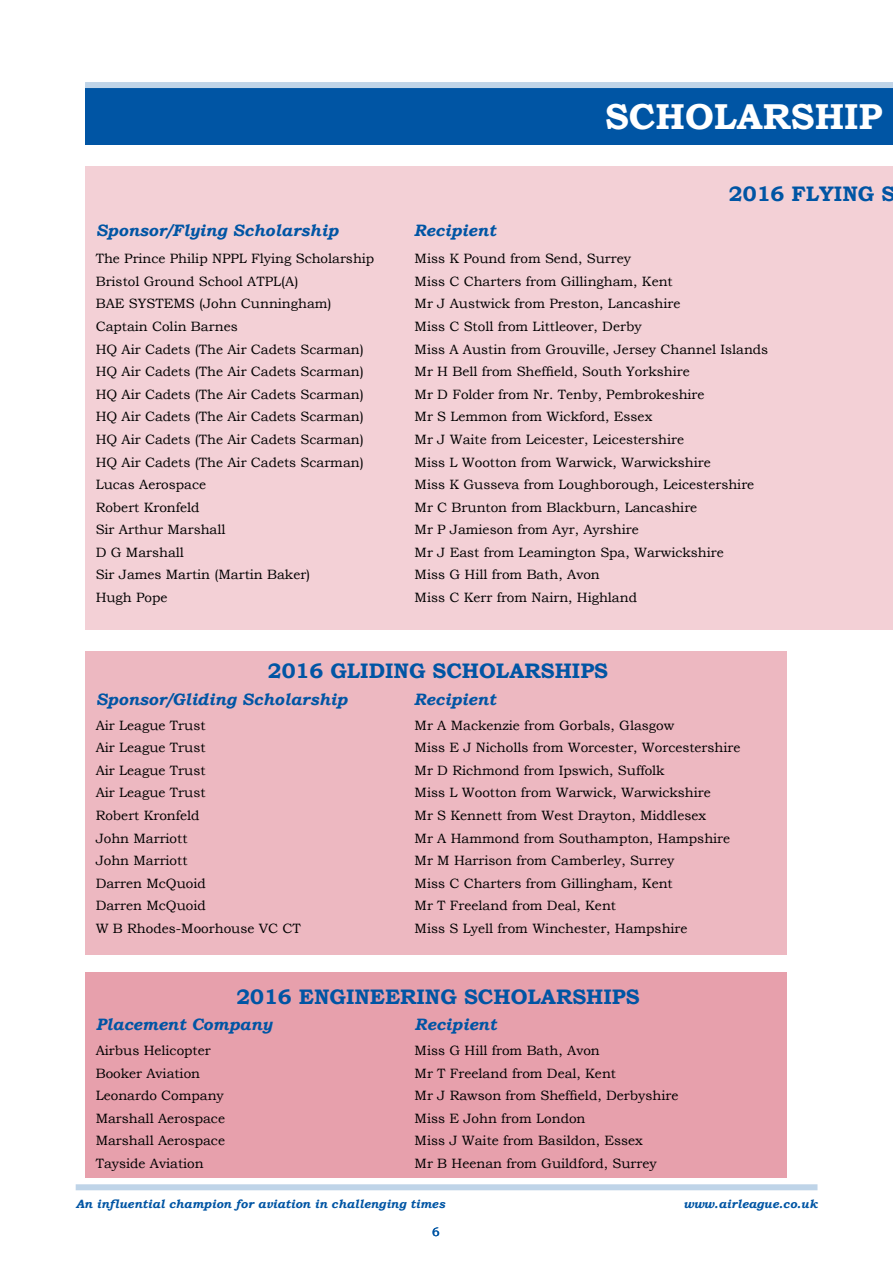
<style>
.page{position:relative;width:893px;height:1263px;background:#fff}
.page>*{position:absolute;margin:0;border:0;box-sizing:border-box;transform-origin:0 0}
.t1{font:700 36px "Bookman Old Style";color:#fff}
.t2{font:700 21px "Bookman Old Style";color:#0055a4}
.t3{font:italic 700 16.5px "Bookman Old Style";color:#0055a4}
.t4{font:13.5px "Bookman Old Style";color:#000}
.t5{font:italic 700 12px "Bookman Old Style";color:#0055a4}
.t6{font:12px "Bookman Old Style";color:#0055a4}
</style>
<div class="page">
<div style="left:76px;top:1184px;width:741px;height:6px;background:#bfd4e8"></div>
<div style="left:85px;top:166px;width:808px;height:463px;background:#f3d0d6"></div>
<div style="left:85px;top:651px;width:702px;height:304px;background:#edb8c1"></div>
<div style="left:85px;top:88px;width:808px;height:56px;background:#0055a4"></div>
<div style="left:85px;top:82px;width:808px;height:6px;background:#bfd4e8"></div>
<div style="left:85px;top:972px;width:702px;height:206px;background:#e7a0ac"></div>
<h1 class="t1" style="left:605px;top:91px;width:279px">SCHOLARSHIP</h1>
<h2 class="t2" style="left:729px;top:179px;width:168px">2016 FLYING S</h2>
<p class="t3" style="left:96px;top:219px;width:244px">Sponsor/Flying Scholarship</p>
<p class="t3" style="left:414px;top:219px;width:83px">Recipient</p>
<p class="t4" style="left:96px;top:250px;width:280px">The Prince Philip NPPL Flying Scholarship</p>
<p class="t4" style="left:415px;top:250px;width:218px">Miss K Pound from Send, Surrey</p>
<p class="t4" style="left:96px;top:272px;width:204px">Bristol Ground School ATPL(A)</p>
<p class="t4" style="left:415px;top:272px;width:260px">Miss C Charters from Gillingham, Kent</p>
<p class="t4" style="left:96px;top:295px;width:237px">BAE SYSTEMS (John Cunningham)</p>
<p class="t4" style="left:415px;top:295px;width:267px">Mr J Austwick from Preston, Lancashire</p>
<p class="t4" style="left:96px;top:318px;width:144px">Captain Colin Barnes</p>
<p class="t4" style="left:415px;top:318px;width:229px">Miss C Stoll from Littleover, Derby</p>
<p class="t4" style="left:96px;top:340px;width:270px">HQ Air Cadets (The Air Cadets Scarman)</p>
<p class="t4" style="left:415px;top:340px;width:355px">Miss A Austin from Grouville, Jersey Channel Islands</p>
<p class="t4" style="left:96px;top:363px;width:270px">HQ Air Cadets (The Air Cadets Scarman)</p>
<p class="t4" style="left:415px;top:363px;width:277px">Mr H Bell from Sheffield, South Yorkshire</p>
<p class="t4" style="left:96px;top:385px;width:270px">HQ Air Cadets (The Air Cadets Scarman)</p>
<p class="t4" style="left:415px;top:385px;width:291px">Mr D Folder from Nr. Tenby, Pembrokeshire</p>
<p class="t4" style="left:96px;top:408px;width:270px">HQ Air Cadets (The Air Cadets Scarman)</p>
<p class="t4" style="left:415px;top:408px;width:239px">Mr S Lemmon from Wickford, Essex</p>
<p class="t4" style="left:96px;top:430px;width:270px">HQ Air Cadets (The Air Cadets Scarman)</p>
<p class="t4" style="left:415px;top:430px;width:271px">Mr J Waite from Leicester, Leicestershire</p>
<p class="t4" style="left:96px;top:453px;width:270px">HQ Air Cadets (The Air Cadets Scarman)</p>
<p class="t4" style="left:415px;top:453px;width:298px">Miss L Wootton from Warwick, Warwickshire</p>
<p class="t4" style="left:96px;top:476px;width:112px">Lucas Aerospace</p>
<p class="t4" style="left:415px;top:476px;width:341px">Miss K Gusseva from Loughborough, Leicestershire</p>
<p class="t4" style="left:96px;top:498px;width:105px">Robert Kronfeld</p>
<p class="t4" style="left:415px;top:498px;width:284px">Mr C Brunton from Blackburn, Lancashire</p>
<p class="t4" style="left:96px;top:521px;width:131px">Sir Arthur Marshall</p>
<p class="t4" style="left:415px;top:521px;width:226px">Mr P Jamieson from Ayr, Ayrshire</p>
<p class="t4" style="left:96px;top:543px;width:90px">D G Marshall</p>
<p class="t4" style="left:415px;top:543px;width:311px">Mr J East from Leamington Spa, Warwickshire</p>
<p class="t4" style="left:96px;top:566px;width:216px">Sir James Martin (Martin Baker)</p>
<p class="t4" style="left:415px;top:566px;width:187px">Miss G Hill from Bath, Avon</p>
<p class="t4" style="left:96px;top:588px;width:73px">Hugh Pope</p>
<p class="t4" style="left:415px;top:588px;width:224px">Miss C Kerr from Nairn, Highland</p>
<h2 class="t2" style="left:268px;top:656px;width:342px">2016 GLIDING SCHOLARSHIPS</h2>
<p class="t3" style="left:96px;top:687px;width:253px">Sponsor/Gliding Scholarship</p>
<p class="t3" style="left:414px;top:687px;width:83px">Recipient</p>
<p class="t4" style="left:96px;top:716px;width:111px">Air League Trust</p>
<p class="t4" style="left:415px;top:716px;width:261px">Mr A Mackenzie from Gorbals, Glasgow</p>
<p class="t4" style="left:96px;top:739px;width:111px">Air League Trust</p>
<p class="t4" style="left:415px;top:739px;width:327px">Miss E J Nicholls from Worcester, Worcestershire</p>
<p class="t4" style="left:96px;top:761px;width:111px">Air League Trust</p>
<p class="t4" style="left:415px;top:761px;width:252px">Mr D Richmond from Ipswich, Suffolk</p>
<p class="t4" style="left:96px;top:784px;width:111px">Air League Trust</p>
<p class="t4" style="left:415px;top:784px;width:298px">Miss L Wootton from Warwick, Warwickshire</p>
<p class="t4" style="left:96px;top:806px;width:105px">Robert Kronfeld</p>
<p class="t4" style="left:415px;top:806px;width:293px">Mr S Kennett from West Drayton, Middlesex</p>
<p class="t4" style="left:96px;top:829px;width:93px">John Marriott</p>
<p class="t4" style="left:415px;top:829px;width:317px">Mr A Hammond from Southampton, Hampshire</p>
<p class="t4" style="left:96px;top:852px;width:93px">John Marriott</p>
<p class="t4" style="left:415px;top:852px;width:261px">Mr M Harrison from Camberley, Surrey</p>
<p class="t4" style="left:96px;top:874px;width:112px">Darren McQuoid</p>
<p class="t4" style="left:415px;top:874px;width:260px">Miss C Charters from Gillingham, Kent</p>
<p class="t4" style="left:96px;top:897px;width:112px">Darren McQuoid</p>
<p class="t4" style="left:415px;top:897px;width:203px">Mr T Freeland from Deal, Kent</p>
<p class="t4" style="left:96px;top:919px;width:207px">W B Rhodes-Moorhouse VC CT</p>
<p class="t4" style="left:415px;top:919px;width:274px">Miss S Lyell from Winchester, Hampshire</p>
<h2 class="t2" style="left:236px;top:981px;width:405px">2016 ENGINEERING SCHOLARSHIPS</h2>
<p class="t3" style="left:96px;top:1012px;width:178px">Placement Company</p>
<p class="t3" style="left:415px;top:1012px;width:83px">Recipient</p>
<p class="t4" style="left:96px;top:1041px;width:117px">Airbus Helicopter</p>
<p class="t4" style="left:415px;top:1041px;width:187px">Miss G Hill from Bath, Avon</p>
<p class="t4" style="left:96px;top:1064px;width:106px">Booker Aviation</p>
<p class="t4" style="left:415px;top:1064px;width:203px">Mr T Freeland from Deal, Kent</p>
<p class="t4" style="left:96px;top:1087px;width:130px">Leonardo Company</p>
<p class="t4" style="left:415px;top:1087px;width:265px">Mr J Rawson from Sheffield, Derbyshire</p>
<p class="t4" style="left:96px;top:1109px;width:131px">Marshall Aerospace</p>
<p class="t4" style="left:415px;top:1109px;width:172px">Miss E John from London</p>
<p class="t4" style="left:96px;top:1132px;width:131px">Marshall Aerospace</p>
<p class="t4" style="left:415px;top:1132px;width:230px">Miss J Waite from Basildon, Essex</p>
<p class="t4" style="left:96px;top:1154px;width:109px">Tayside Aviation</p>
<p class="t4" style="left:415px;top:1154px;width:244px">Mr B Heenan from Guildford, Surrey</p>
<p class="t5" style="left:76px;top:1195px;width:371px">An influential champion for aviation in challenging times</p>
<p class="t5" style="left:683px;top:1195px;width:136px">www.airleague.co.uk</p>
<p class="t6" style="left:432px;top:1224px;width:9px">6</p>
</div>
